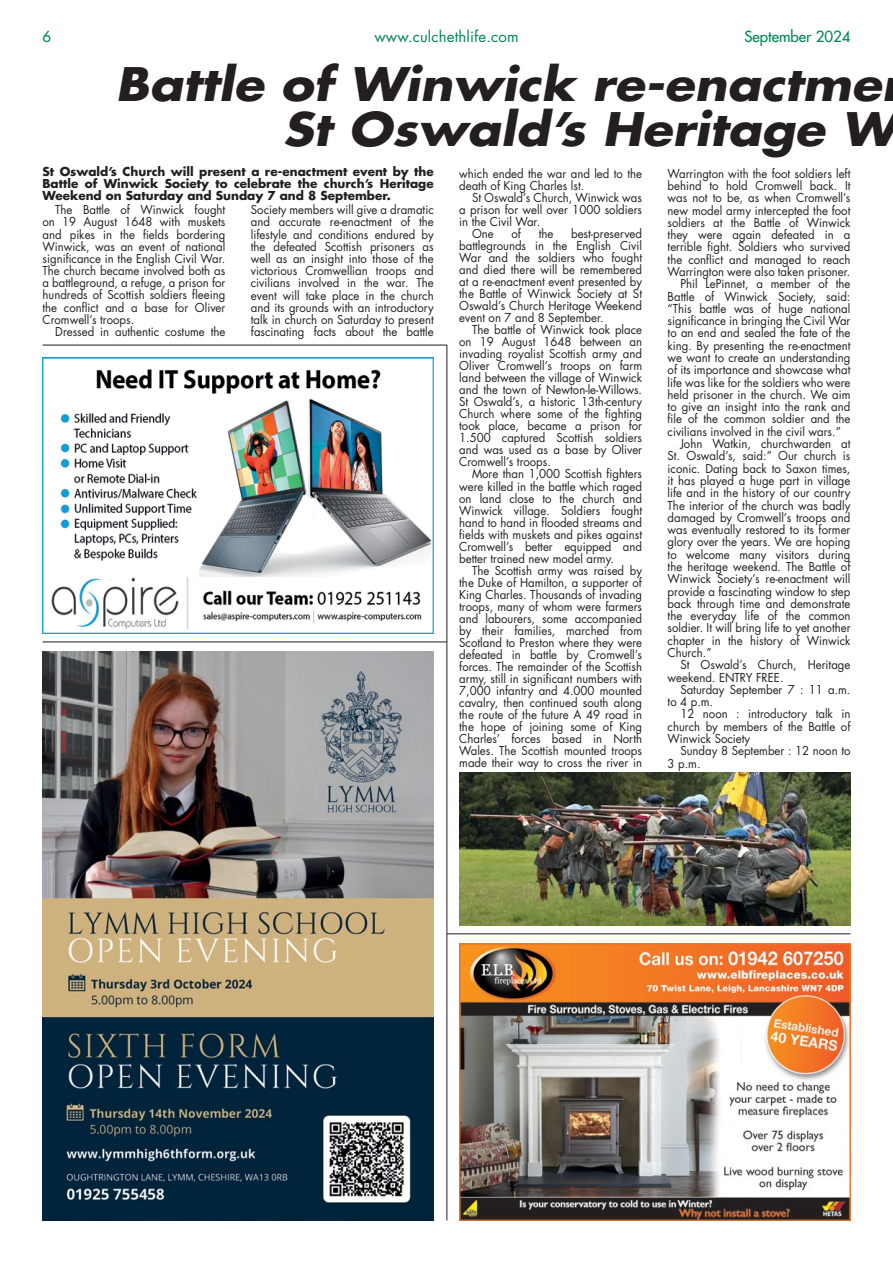
<style>
.page{position:relative;width:893px;height:1263px;background:#fff}
.page>*{position:absolute;margin:0;border:0;box-sizing:border-box;transform-origin:0 0}
.t1{font:italic 700 45px/45px "Futura Std";color:#231f20;scale:1.1 1}
.t2{font:15px "Futura Std";letter-spacing:.01em;color:#008752}
.t3{font:500 15px "Futura Std";color:#008752}
.t4{font:12px/12px "Futura Std";color:#231f20;text-align:justify;scale:.95 1}
.t5{font:700 12px/12px "Futura Std";color:#231f20;text-align:justify}
</style>
<div class="page">
<hr style="left:447px;top:933px;width:403px;height:1px;background:#231f20">
<hr style="left:43px;top:642px;width:404px;height:1px;background:#231f20">
<hr style="left:43px;top:345px;width:404px;height:1px;background:#231f20">
<hr style="left:447px;top:345px;width:1px;height:875px;background:#231f20">
<img style="left:42px;top:357px;width:392px;height:277px">
<img style="left:459px;top:944px;width:392px;height:276px">
<img style="left:42px;top:651px;width:392px;height:569px">
<img style="left:459px;top:773px;width:391px;height:152px">
<p class="t3" style="left:43px;top:27px;width:10px">6</p>
<p class="t2" style="left:374px;top:27px;width:146px">www.culchethlife.com</p>
<p class="t3" style="left:744px;top:27px;width:108px">September 2024</p>
<h1 class="t1" style="left:283px;top:62px;width:560px;text-indent:-167px">Battle of Winwick re-enactme<br>St Oswald’s Heritage W</h1>
<p class="t5" style="left:43px;top:165px;width:393px">St Oswald’s Church will present a re-enactment event by the Battle of Winwick Society to celebrate the church’s Heritage Weekend on Saturday and Sunday 7 and 8 September.</p>
<p class="t4" style="left:43px;top:204px;width:194px;text-indent:13px">The Battle of Winwick fought on 19 August 1648 with muskets and pikes in the fields bordering Winwick, was an event of national significance in the English Civil War.<br>The church became involved both as a battleground, a refuge, a prison for hundreds of Scottish soldiers fleeing the conflict and a base for Oliver Cromwell’s troops.</p>
<p class="t4" style="left:55px;top:326px;width:181px">Dressed in authentic costume the</p>
<p class="t4" style="left:668px;top:167px;width:194px">Warrington with the foot soldiers left</p>
<p class="t4" style="left:668px;top:180px;width:194px">behind to hold Cromwell back. It</p>
<p class="t4" style="left:668px;top:192px;width:194px">was not to be, as when Cromwell’s</p>
<p class="t4" style="left:668px;top:204px;width:194px">new model army intercepted the foot</p>
<p class="t4" style="left:668px;top:217px;width:194px">soldiers at the Battle of Winwick</p>
<p class="t4" style="left:668px;top:229px;width:194px">they were again defeated in a</p>
<p class="t4" style="left:668px;top:241px;width:194px">terrible fight. Soldiers who survived</p>
<p class="t4" style="left:668px;top:253px;width:194px">the conflict and managed to reach</p>
<p class="t4" style="left:668px;top:266px;width:194px">Warrington were also taken prisoner.</p>
<p class="t4" style="left:680px;top:278px;width:181px">Phil LePinnet, a member of the</p>
<p class="t4" style="left:668px;top:290px;width:194px">Battle of Winwick Society, said:</p>
<p class="t4" style="left:668px;top:303px;width:194px">“This battle was of huge national</p>
<p class="t4" style="left:668px;top:315px;width:194px">significance in bringing the Civil War</p>
<p class="t4" style="left:668px;top:327px;width:194px">to an end and sealed the fate of the</p>
<p class="t4" style="left:668px;top:339px;width:194px">king. By presenting the re-enactment</p>
<p class="t4" style="left:668px;top:352px;width:194px">we want to create an understanding</p>
<p class="t4" style="left:668px;top:364px;width:194px">of its importance and showcase what</p>
<p class="t4" style="left:668px;top:376px;width:194px">life was like for the soldiers who were</p>
<p class="t4" style="left:668px;top:389px;width:194px">held prisoner in the church. We aim</p>
<p class="t4" style="left:668px;top:401px;width:194px">to give an insight into the rank and</p>
<p class="t4" style="left:668px;top:413px;width:194px">file of the common soldier and the</p>
<p class="t4" style="left:668px;top:425px;width:184px">civilians involved in the civil wars.”</p>
<p class="t4" style="left:680px;top:438px;width:181px">John Watkin, churchwarden at</p>
<p class="t4" style="left:668px;top:450px;width:194px">St. Oswald’s, said:” Our church is</p>
<p class="t4" style="left:668px;top:462px;width:194px">iconic. Dating back to Saxon times,</p>
<p class="t4" style="left:668px;top:475px;width:194px">it has played a huge part in village</p>
<p class="t4" style="left:668px;top:487px;width:194px">life and in the history of our country</p>
<p class="t4" style="left:668px;top:499px;width:194px">The interior of the church was badly</p>
<p class="t4" style="left:668px;top:511px;width:194px">damaged by Cromwell’s troops and</p>
<p class="t4" style="left:668px;top:524px;width:194px">was eventually restored to its former</p>
<p class="t4" style="left:668px;top:536px;width:194px">glory over the years. We are hoping</p>
<p class="t4" style="left:668px;top:548px;width:194px">to welcome many visitors during</p>
<p class="t4" style="left:668px;top:561px;width:194px">the heritage weekend. The Battle of</p>
<p class="t4" style="left:668px;top:573px;width:194px">Winwick Society’s re-enactment will</p>
<p class="t4" style="left:668px;top:585px;width:194px">provide a fascinating window to step</p>
<p class="t4" style="left:668px;top:597px;width:194px">back through time and demonstrate</p>
<p class="t4" style="left:668px;top:610px;width:194px">the everyday life of the common</p>
<p class="t4" style="left:668px;top:622px;width:194px">soldier. It will bring life to yet another</p>
<p class="t4" style="left:668px;top:634px;width:194px">chapter in the history of Winwick</p>
<p class="t4" style="left:668px;top:647px;width:48px">Church.”</p>
<p class="t4" style="left:680px;top:659px;width:181px">St Oswald’s Church, Heritage</p>
<p class="t4" style="left:668px;top:671px;width:123px">weekend. ENTRY FREE.</p>
<p class="t4" style="left:680px;top:683px;width:181px">Saturday September 7 : 11 a.m.</p>
<p class="t4" style="left:668px;top:696px;width:49px">to 4 p.m.</p>
<p class="t4" style="left:680px;top:708px;width:181px">12 noon : introductory talk in</p>
<p class="t4" style="left:668px;top:720px;width:194px">church by members of the Battle of</p>
<p class="t4" style="left:668px;top:733px;width:89px">Winwick Society</p>
<p class="t4" style="left:680px;top:745px;width:181px">Sunday 8 September : 12 noon to</p>
<p class="t4" style="left:668px;top:757px;width:36px">3 p.m.</p>
<p class="t4" style="left:459px;top:167px;width:194px">which ended the war and led to the death of King Charles lst.</p>
<p class="t4" style="left:472px;top:191px;width:181px">St Oswald’s Church, Winwick was</p>
<p class="t4" style="left:459px;top:203px;width:194px">a prison for well over 1000 soldiers</p>
<p class="t4" style="left:459px;top:215px;width:87px">in the Civil War.</p>
<p class="t4" style="left:472px;top:227px;width:24px">One</p>
<p class="t4" style="left:511px;top:227px;width:12px">of</p>
<p class="t4" style="left:539px;top:227px;width:17px">the</p>
<p class="t4" style="left:251px;top:204px;width:194px">Society members will give a dramatic and accurate re-enactment of the lifestyle and conditions endured by the defeated Scottish prisoners as well as an insight into those of the victorious Cromwellian troops and civilians involved in the war. The event will take place in the church and its grounds with an introductory talk in church on Saturday to present fascinating facts about the battle</p>
<p class="t4" style="left:459px;top:227px;width:194px;text-indent:112px">best-preserved battlegrounds in the English Civil War and the soldiers who fought and died there will be remembered at a re-enactment event presented by the Battle of Winwick Society at St Oswald’s Church Heritage Weekend event on 7 and 8 September.</p>
<p class="t4" style="left:459px;top:324px;width:194px;text-indent:13px">The battle of Winwick took place on 19 August 1648 between an invading royalist Scottish army and Oliver Cromwell’s troops on farm land between the village of Winwick and the town of Newton-le-Willows.<br>St Oswald’s, a historic 13th-century Church where some of the fighting took place, became a prison for 1.500 captured Scottish soldiers and was used as a base by Oliver Cromwell’s troops.</p>
<p class="t4" style="left:459px;top:468px;width:194px;text-indent:13px">More than 1,000 Scottish fighters were killed in the battle which raged on land close to the church and Winwick village. Soldiers fought hand to hand in flooded streams and fields with muskets and pikes against Cromwell’s better equipped and better trained new model army.</p>
<p class="t4" style="left:459px;top:564px;width:194px;text-indent:13px">The Scottish army was raised by the Duke of Hamilton, a supporter of King Charles. Thousands of invading troops, many of whom were farmers and labourers, some accompanied by their families, marched from Scotland to Preston where they were defeated in battle by Cromwell’s forces. The remainder of the Scottish army, still in significant numbers with 7,000 infantry and 4.000 mounted cavalry, then continued south along the route of the future A 49 road in the hope of joining some of King Charles’ forces based in North Wales. The Scottish mounted troops made their way to cross the river in</p>
</div>
